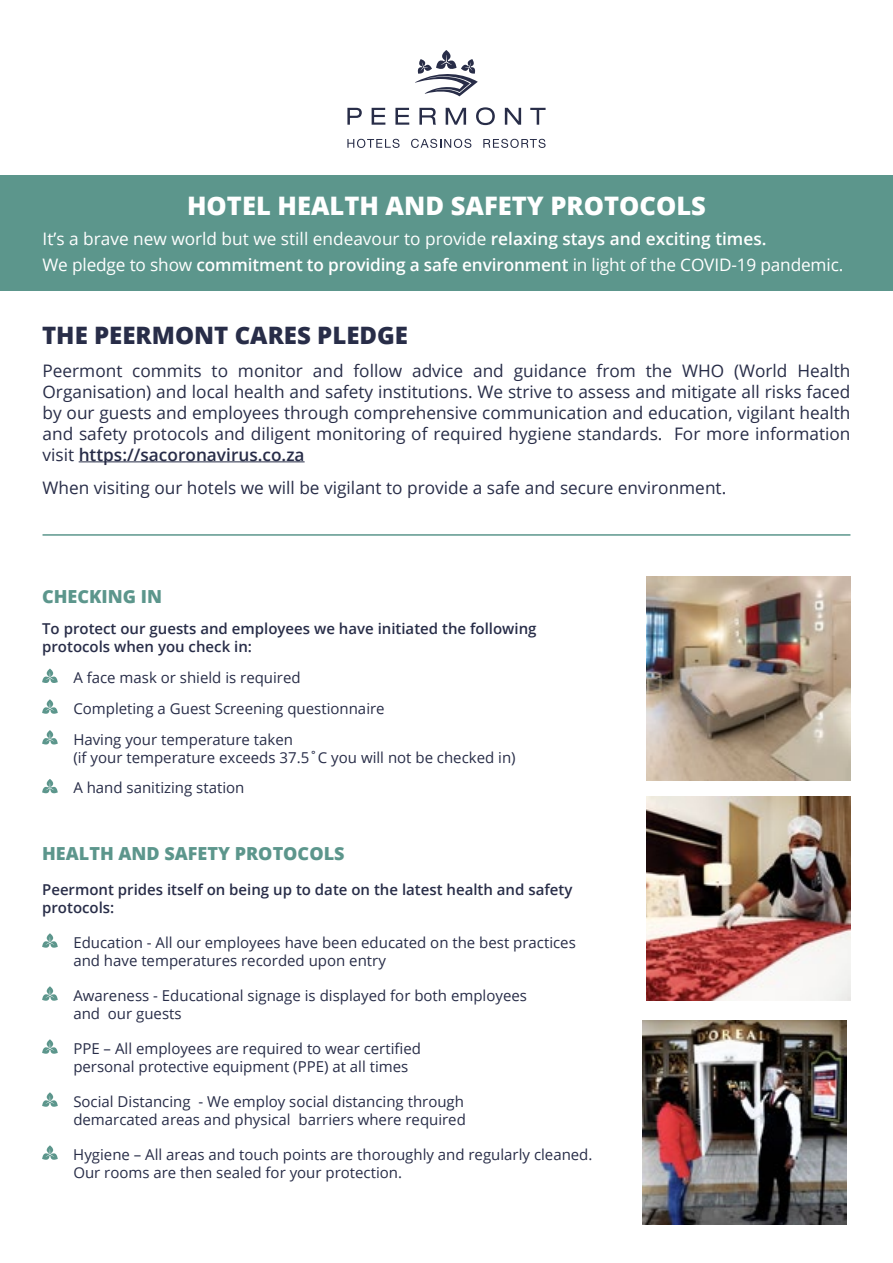
<style>
.page{position:relative;width:893px;height:1263px;background:#fff}
.page>*{position:absolute;margin:0;border:0;box-sizing:border-box;transform-origin:0 0}
.t1{font:800 25.5px "Open Sans";color:#fff}
.t2{font:800 24px "Open Sans";color:#282d48}
.t3{font:800 18px "Open Sans";color:#5c968c}
.t4{font:17.25px/21px "Open Sans";color:#282d48;text-align:justify}
.t5{font:17.25px/25.5px "Open Sans";color:#fff}
.t6{font:15px/18px "Open Sans";color:#282d48}
.t7{font:600 15px/18px "Open Sans";color:#282d48}
.s1{font-weight:600}
</style>
<div class="page">
<div style="left:0;top:175px;width:893px;height:116px;background:#5c968c"></div>
<hr style="left:79px;top:461px;width:226px;height:1px;background:#282d48">
<svg style="left:42px;top:669px;width:16px;height:14px"></svg>
<svg style="left:42px;top:699px;width:16px;height:15px"></svg>
<svg style="left:42px;top:730px;width:16px;height:15px"></svg>
<svg style="left:42px;top:779px;width:16px;height:15px"></svg>
<svg style="left:42px;top:933px;width:16px;height:15px"></svg>
<svg style="left:42px;top:986px;width:16px;height:15px"></svg>
<svg style="left:42px;top:1039px;width:16px;height:15px"></svg>
<svg style="left:42px;top:1092px;width:16px;height:15px"></svg>
<svg style="left:42px;top:1145px;width:16px;height:15px"></svg>
<hr style="left:43px;top:534px;width:807px;height:2px;background:#5c968c">
<img style="left:646px;top:576px;width:204px;height:204px">
<img style="left:646px;top:796px;width:204px;height:204px">
<img style="left:642px;top:1020px;width:204px;height:205px">
<svg style="left:415px;top:50px;width:63px;height:46px"></svg>
<svg style="left:347px;top:107px;width:199px;height:18px"></svg>
<svg style="left:347px;top:139px;width:53px;height:9px"></svg>
<svg style="left:411px;top:139px;width:60px;height:9px"></svg>
<svg style="left:483px;top:139px;width:63px;height:9px"></svg>
<h1 class="t1" style="left:187px;top:186px;width:520px">HOTEL HEALTH AND SAFETY PROTOCOLS</h1>
<p class="t5" style="left:43px;top:226px;width:802px">It’s a brave new world but we still endeavour to provide <span class="s1">relaxing stays and exciting times.<br></span>We pledge to show <span class="s1">commitment to providing a safe environment</span> in light of the COVID-19 pandemic.</p>
<h2 class="t2" style="left:42px;top:317px;width:367px">THE PEERMONT CARES PLEDGE</h2>
<p class="t4" style="left:43px;top:359px;width:809px">Peermont commits to monitor and follow advice and guidance from the WHO (World Health Organisation) and local health and safety institutions. We strive to assess and mitigate all risks faced by our guests and employees through comprehensive communication and education, vigilant health and safety protocols and diligent monitoring of required hygiene standards. For more information visit <span class="s1">https://sacoronavirus.co.za</span></p>
<p class="t4" style="left:43px;top:477px;width:685px">When visiting our hotels we will be vigilant to provide a safe and secure environment.</p>
<p class="t3" style="left:42px;top:583px;width:121px">CHECKING IN</p>
<p class="t7" style="left:42px;top:619px;width:496px">To protect our guests and employees we have initiated the following protocols when you check in:</p>
<p class="t6" style="left:73px;top:662px;width:313px;line-height:30.8px">A face mask or shield is required<br>Completing a Guest Screening questionnaire<br>Having your temperature taken</p>
<p class="t6" style="left:73px;top:741px;width:444px;line-height:30.8px">(if your temperature exceeds 37.5˚C you will not be checked in)<br>A hand sanitizing station</p>
<p class="t3" style="left:42px;top:839px;width:304px">HEALTH AND SAFETY PROTOCOLS</p>
<p class="t7" style="left:42px;top:880px;width:532px">Peermont prides itself on being up to date on the latest health and safety protocols:</p>
<p class="t6" style="left:73px;top:933px;width:504px">Education - All our employees have been educated on the best practices and have temperatures recorded upon entry</p>
<p class="t6" style="left:73px;top:986px;width:455px">Awareness - Educational signage is displayed for both employees and our guests</p>
<p class="t6" style="left:73px;top:1039px;width:349px">PPE – All employees are required to wear certified personal protective equipment (PPE) at all times</p>
<p class="t6" style="left:73px;top:1092px;width:394px">Social Distancing - We employ social distancing through demarcated areas and physical barriers where required</p>
<p class="t6" style="left:73px;top:1145px;width:521px">Hygiene – All areas and touch points are thoroughly and regularly cleaned.<br>Our rooms are then sealed for your protection.</p>
</div>
